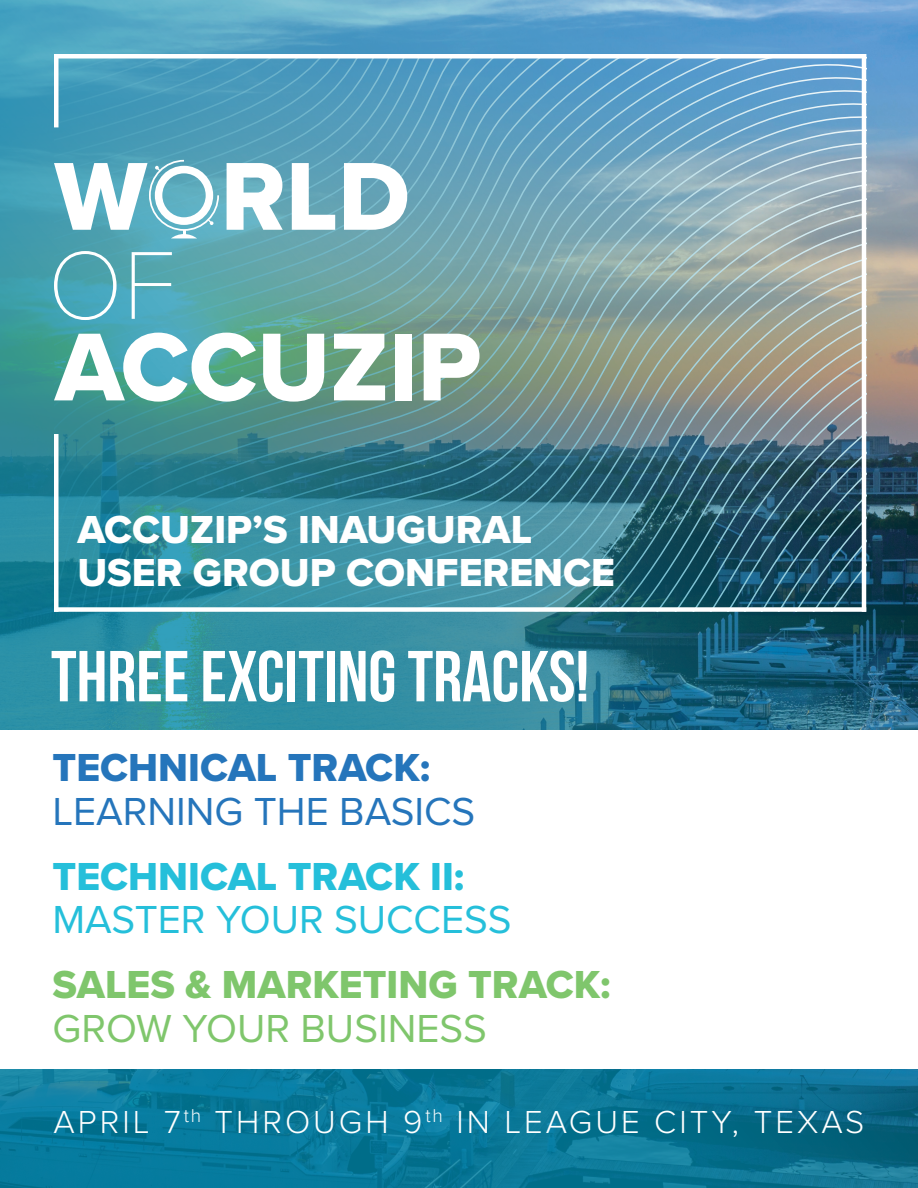
<style>
.page{position:relative;width:918px;height:1188px;background:#fff}
.page>*{position:absolute;margin:0;border:0;box-sizing:border-box;transform-origin:0 0}
.t1{font:72px "Bebas Neue";color:#fff}
.t2{font:40.5px/43.5px "Proxima Nova Extrabld";color:#fff}
.t3{font:40.5px "Proxima Nova Extrabld";color:#7fc66c}
.t4{font:40.5px "Proxima Nova Extrabld";color:#25bfda}
.t5{font:40.5px "Proxima Nova";color:#25bfda}
.t6{font:40.5px "Proxima Nova";color:#2575bb}
.t7{font:40.5px "Proxima Nova";color:#7fc66c}
.t8{font:40.5px "Proxima Nova Extrabld";color:#2575bb}
.t9{font:300 33px "Proxima Nova";letter-spacing:.09em;color:#fff}
</style>
<div class="page">
<img style="left:0;top:0;width:918px;height:1188px">
<div style="left:0;top:730px;width:918px;height:338px;background:#fff"></div>
<svg style="left:54px;top:251px;width:63px;height:69px;background:#61b0be"></svg>
<svg style="left:132px;top:252px;width:40px;height:67px;background:#6ab5c3"></svg>
<svg style="left:54px;top:333px;width:202px;height:69px"></svg>
<svg style="left:263px;top:334px;width:61px;height:68px"></svg>
<svg style="left:334px;top:334px;width:51px;height:66px"></svg>
<div style="left:395px;top:334px;width:17px;height:66px;background:#fff"></div>
<svg style="left:424px;top:334px;width:56px;height:66px"></svg>
<svg style="left:227px;top:163px;width:56px;height:67px"></svg>
<svg style="left:292px;top:163px;width:43px;height:67px"></svg>
<svg style="left:344px;top:163px;width:63px;height:67px"></svg>
<svg style="left:54px;top:160px;width:165px;height:78px"></svg>
<hr style="left:54px;top:54px;width:812px;height:4px;background:#fff">
<hr style="left:862px;top:54px;width:4px;height:558px;background:#fff">
<hr style="left:54px;top:56px;width:4px;height:71px;background:#fff">
<div style="left:54px;top:607px;width:812px;height:5px;background:#fff"></div>
<hr style="left:54px;top:434px;width:4px;height:178px;background:#fff">
<p class="t2" style="left:77px;top:507px;width:539px">ACCUZIP’S INAUGURAL<br>USER GROUP CONFERENCE</p>
<p class="t1" style="left:51px;top:637px;width:540px">THREE EXCITING TRACKS!</p>
<p class="t8" style="left:52px;top:737px;width:379px">TECHNICAL TRACK:</p>
<p class="t6" style="left:52px;top:781px;width:424px">LEARNING THE BASICS</p>
<p class="t4" style="left:52px;top:846px;width:413px">TECHNICAL TRACK II:</p>
<p class="t5" style="left:52px;top:889px;width:461px">MASTER YOUR SUCCESS</p>
<p class="t3" style="left:52px;top:955px;width:560px">SALES &amp; MARKETING TRACK:</p>
<p class="t7" style="left:52px;top:998px;width:436px">GROW YOUR BUSINESS</p>
<p class="t9" style="left:54px;top:1097px;width:812px">APRIL 7<sup>th</sup> THROUGH 9<sup>th</sup> IN LEAGUE CITY, TEXAS</p>
</div>
